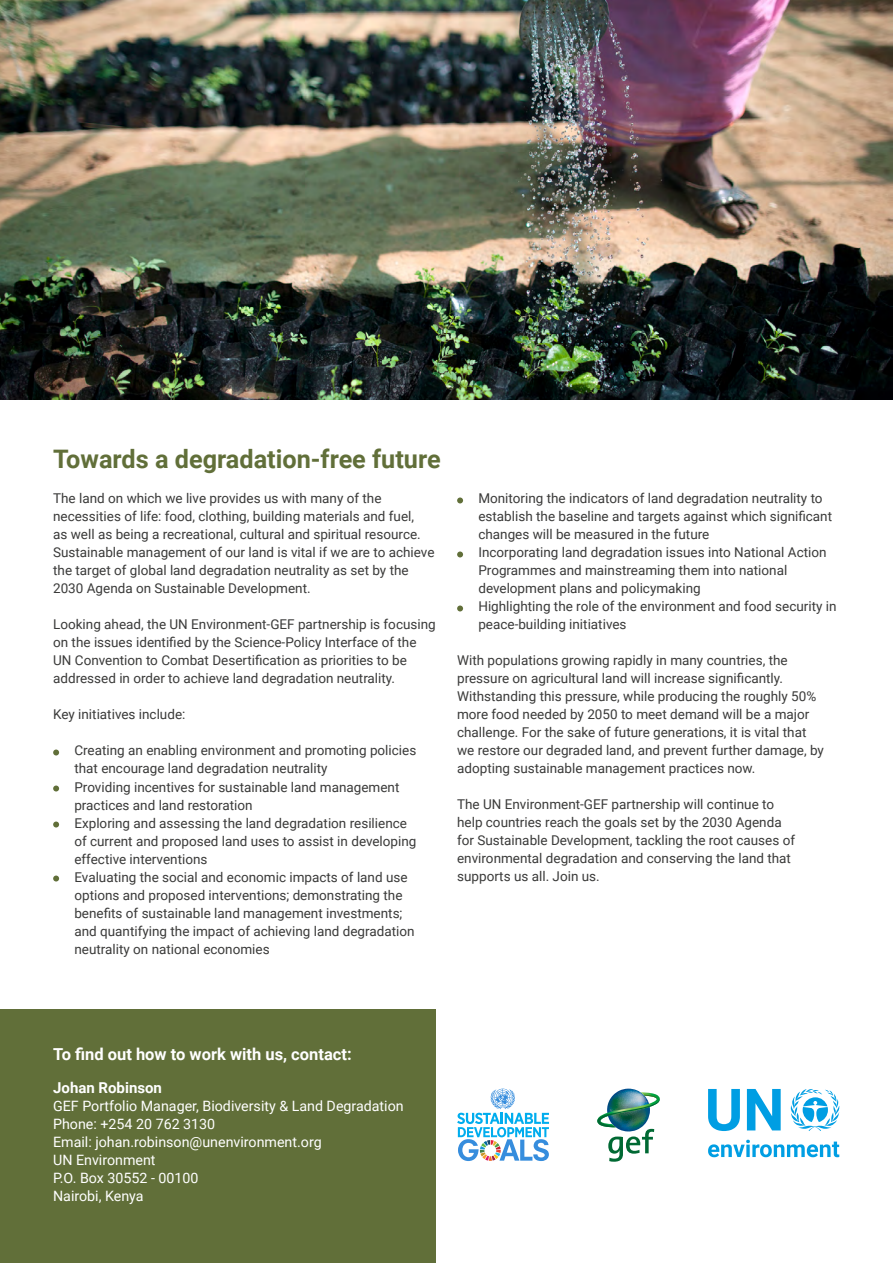
<style>
.page{position:relative;width:893px;height:1263px;background:#fff}
.page>*{position:absolute;margin:0;border:0;box-sizing:border-box;transform-origin:0 0}
.t1{font:700 25.5px "Roboto";color:#616f39}
.t2{font:700 16.5px "Roboto";color:#fff}
.t3{font:700 15px "Roboto";color:#fff}
.t4{font:14.25px/18px "Roboto";color:#fff}
.t5{font:13.5px/18px "Roboto";color:#3a3a39}
</style>
<div class="page">
<div style="left:0;top:1010px;width:436px;height:253px;background:#616f39"></div>
<svg style="left:53px;top:749px;width:6px;height:6px"></svg>
<svg style="left:53px;top:785px;width:6px;height:6px"></svg>
<svg style="left:53px;top:821px;width:6px;height:6px"></svg>
<svg style="left:53px;top:875px;width:6px;height:6px"></svg>
<svg style="left:457px;top:1089px;width:92px;height:72px"></svg>
<img style="left:0;top:0;width:893px;height:400px">
<svg style="left:790px;top:1089px;width:50px;height:42px"></svg>
<svg style="left:708px;top:1089px;width:32px;height:42px"></svg>
<svg style="left:747px;top:1089px;width:34px;height:41px"></svg>
<svg style="left:708px;top:1140px;width:131px;height:17px"></svg>
<img style="left:597px;top:1089px;width:63px;height:73px">
<svg style="left:457px;top:497px;width:6px;height:6px"></svg>
<svg style="left:457px;top:551px;width:6px;height:6px"></svg>
<svg style="left:457px;top:605px;width:6px;height:6px"></svg>
<h1 class="t1" style="left:53px;top:441px;width:389px">Towards a degradation-free future</h1>
<p class="t5" style="left:53px;top:489px;width:383px">The land on which we live provides us with many of the necessities of life: food, clothing, building materials and fuel,<br>as well as being a recreational, cultural and spiritual resource.<br>Sustainable management of our land is vital if we are to achieve the target of global land degradation neutrality as set by the 2030 Agenda on Sustainable Development.</p>
<p class="t5" style="left:53px;top:615px;width:384px">Looking ahead, the UN Environment-GEF partnership is focusing on the issues identified by the Science-Policy Interface of the UN Convention to Combat Desertification as priorities to be addressed in order to achieve land degradation neutrality.</p>
<p class="t5" style="left:53px;top:705px;width:134px">Key initiatives include:</p>
<p class="t5" style="left:74px;top:741px;width:344px">Creating an enabling environment and promoting policies that encourage land degradation neutrality<br>Providing incentives for sustainable land management practices and land restoration<br>Exploring and assessing the land degradation resilience of current and proposed land uses to assist in developing effective interventions<br>Evaluating the social and economic impacts of land use options and proposed interventions; demonstrating the benefits of sustainable land management investments; and quantifying the impact of achieving land degradation neutrality on national economies</p>
<p class="t5" style="left:478px;top:489px;width:360px">Monitoring the indicators of land degradation neutrality to establish the baseline and targets against which significant changes will be measured in the future<br>Incorporating land degradation issues into National Action Programmes and mainstreaming them into national development plans and policymaking<br>Highlighting the role of the environment and food security in peace-building initiatives</p>
<p class="t5" style="left:457px;top:651px;width:368px">With populations growing rapidly in many countries, the pressure on agricultural land will increase significantly.<br>Withstanding this pressure, while producing the roughly 50% more food needed by 2050 to meet demand will be a major challenge. For the sake of future generations, it is vital that we restore our degraded land, and prevent further damage, by adopting sustainable management practices now.</p>
<p class="t5" style="left:457px;top:795px;width:339px">The UN Environment-GEF partnership will continue to help countries reach the goals set by the 2030 Agenda for Sustainable Development, tackling the root causes of environmental degradation and conserving the land that supports us all. Join us.</p>
<p class="t2" style="left:53px;top:1043px;width:300px">To find out how to work with us, contact:</p>
<p class="t3" style="left:53px;top:1077px;width:110px">Johan Robinson</p>
<p class="t4" style="left:53px;top:1096px;width:352px">GEF Portfolio Manager, Biodiversity &amp; Land Degradation<br>Phone: +254 20 762 3130<br>Email: johan.robinson@unenvironment.org<br>UN Environment<br>P.O. Box 30552 - 00100<br>Nairobi, Kenya</p>
</div>
